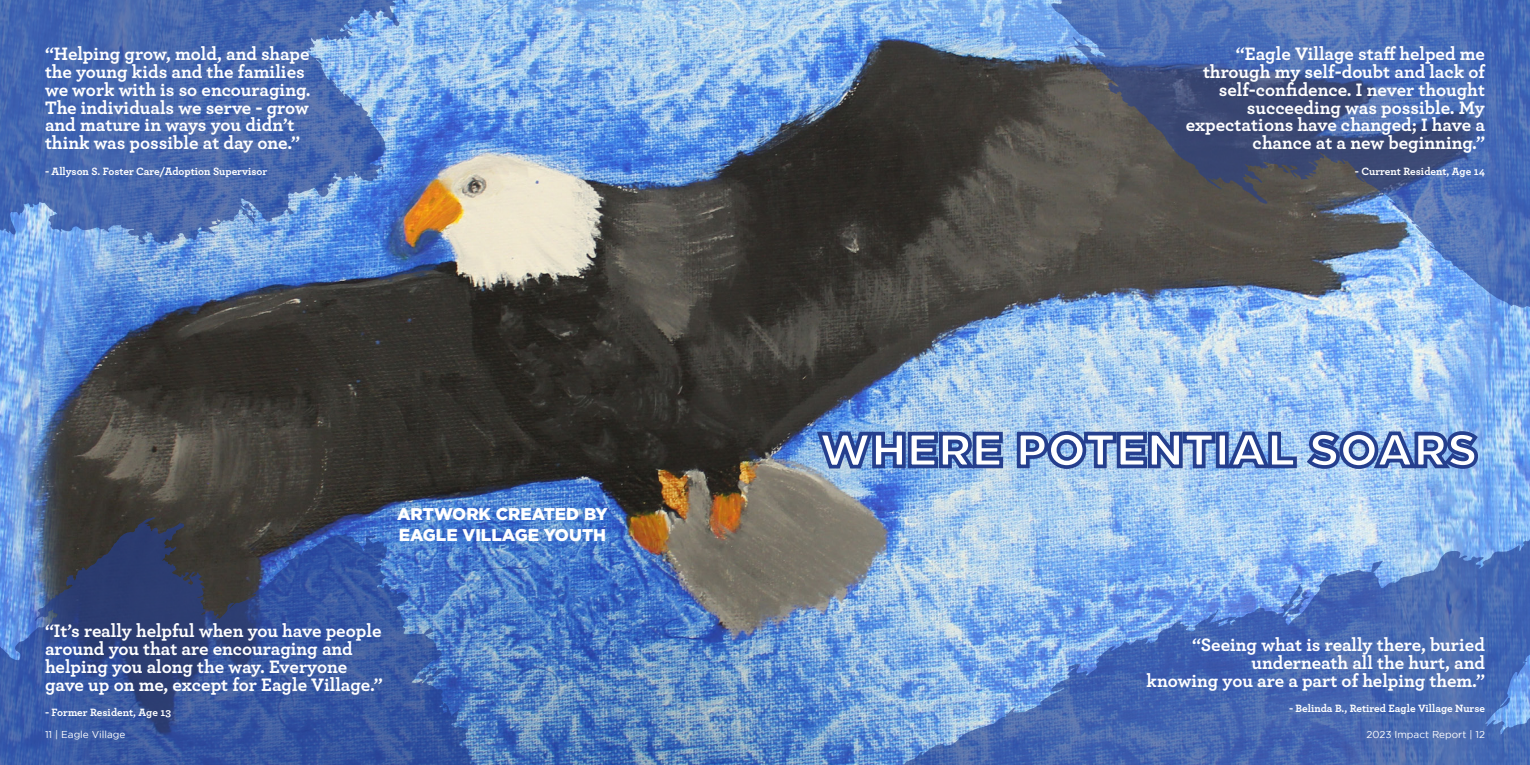
<style>
.page{position:relative;width:1530px;height:765px;background:#fff}
.page>*{position:absolute;margin:0;border:0;box-sizing:border-box;transform-origin:0 0}
.t1{font:700 18.88px/17.8px "Archer";color:#fff}
.t2{font:900 17px "Gotham";color:#fff}
.t3{font:700 11.12px "Archer";color:#fff}
.t4{font:10px "Gotham";color:#fff}
</style>
<div class="page">
<img style="left:0;top:0;width:1530px;height:765px">
<svg style="left:0;top:0;width:407px;height:245px;background:#5275ba"></svg>
<svg style="left:0;top:516px;width:476px;height:249px;background:#3b5795"></svg>
<svg style="left:802px;top:0;width:728px;height:325px;background:#546582"></svg>
<img style="left:776px;top:523px;width:754px;height:242px">
<svg style="left:814px;top:429px;width:666px;height:42px"></svg>
<p class="t1" style="left:45px;top:44px;width:267px">“Helping grow, mold, and shape the young kids and the families we work with is so encouraging.<br>The individuals we serve - grow and mature in ways you didn’t think was possible at day one.”</p>
<p class="t3" style="left:45px;top:162px;width:224px">- Allyson S. Foster Care/Adoption Supervisor</p>
<p class="t2" style="left:397px;top:504px;width:212px">ARTWORK CREATED BY</p>
<p class="t2" style="left:399px;top:525px;width:209px">EAGLE VILLAGE YOUTH</p>
<p class="t1" style="left:45px;top:621px;width:339px">“It’s really helpful when you have people around you that are encouraging and helping you along the way. Everyone gave up on me, except for Eagle Village.”</p>
<p class="t3" style="left:45px;top:704px;width:127px">- Former Resident, Age 13</p>
<p class="t4" style="left:45px;top:729px;width:82px">11 | Eagle Village</p>
<p class="t1" style="left:1186px;top:44px;width:301px;text-align:right">“Eagle Village staff helped me through my self-doubt and lack of self-confidence. I never thought succeeding was possible. My expectations have changed; I have a chance at a new beginning.”</p>
<p class="t3" style="left:1355px;top:162px;width:132px">- Current Resident, Age 14</p>
<p class="t1" style="left:1192px;top:635px;width:294px;text-align:right">“Seeing what is really there, buried underneath all the hurt, and</p>
<p class="t1" style="left:1147px;top:670px;width:340px">knowing you are a part of helping them.”</p>
<p class="t3" style="left:1289px;top:700px;width:197px">- Belinda B., Retired Eagle Village Nurse</p>
<p class="t4" style="left:1366px;top:729px;width:120px">2023 Impact Report | 12</p>
</div>
